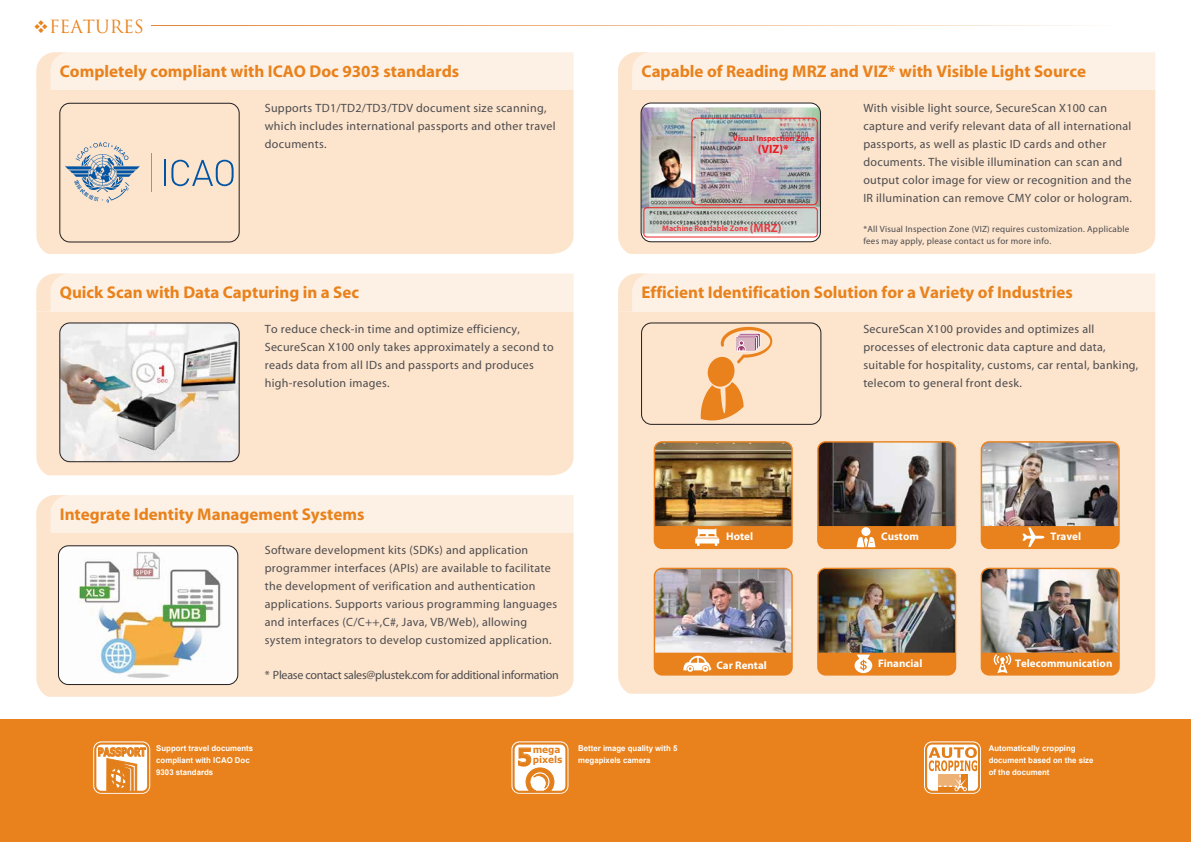
<style>
.page{position:relative;width:1191px;height:842px;background:#fff}
.page>*{position:absolute;margin:0;border:0;box-sizing:border-box;transform-origin:0 0}
.t1{font:700 24.1px "Verdana";color:#e37f1b;scale:.9 1}
.t2{font:17.7px "Trajan Pro";color:#e9821c}
.t3{font:700 17px "Myriad";color:#e9821c}
.t4{font:12px/18px "Myriad";letter-spacing:.025em;color:#4c4c4e}
.t5{font:12px "Myriad";letter-spacing:-.02em;color:#4c4c4e}
.t6{font:700 12px "Myriad";color:#ed1b23}
.t7{font:700 11.5px "Verdana";color:#e37f1b;scale:.7 1}
.t8{font:700 11px "Myriad Pro";color:#fff}
.t9{font:700 9.5px/10.2px "Verdana";color:#e37f1b;scale:.95 1}
.t10{font:9px/12px "Myriad";letter-spacing:.025em;color:#4c4c4e}
.t11{font:700 8.1px "Myriad";color:#ed1b23}
.t12{font:700 8px/12px "Arial";color:#fff}
.s1{font-size:12px}
</style>
<div class="page">
<div style="left:0;top:720px;width:1191px;height:122px;background:#e9821c"></div>
<div style="left:618px;top:90px;width:537px;height:164px;background:#fde4cd"></div>
<div style="left:618px;top:52px;width:537px;height:38px;background:#fdf1e5"></div>
<svg style="left:618px;top:52px;width:28px;height:38px"></svg>
<div style="left:618px;top:311px;width:537px;height:383px;background:#fde4cd"></div>
<div style="left:618px;top:274px;width:537px;height:37px;background:#fdf1e5"></div>
<svg style="left:618px;top:274px;width:28px;height:37px"></svg>
<svg style="left:93px;top:741px;width:58px;height:53px"></svg>
<svg style="left:511px;top:741px;width:58px;height:53px"></svg>
<svg style="left:924px;top:741px;width:57px;height:53px"></svg>
<div style="left:36px;top:90px;width:537px;height:164px;background:#fde4cd"></div>
<div style="left:36px;top:52px;width:537px;height:38px;background:#fdf1e5"></div>
<svg style="left:36px;top:52px;width:29px;height:38px"></svg>
<div style="left:36px;top:311px;width:537px;height:164px;background:#fde4cd"></div>
<div style="left:36px;top:274px;width:537px;height:37px;background:#fdf1e5"></div>
<svg style="left:36px;top:274px;width:28px;height:37px"></svg>
<div style="left:36px;top:533px;width:537px;height:164px;background:#fde4cd"></div>
<div style="left:36px;top:495px;width:537px;height:38px;background:#fdf1e5"></div>
<svg style="left:36px;top:495px;width:29px;height:38px"></svg>
<svg style="left:65px;top:142px;width:74px;height:61px;background:#c3c3c3"></svg>
<hr style="left:164px;top:160px;width:2px;height:26px;background:#0054a4">
<svg style="left:171px;top:160px;width:63px;height:26px;background:#c6c4c4"></svg>
<hr style="left:151px;top:154px;width:1px;height:38px;background:#8c99a1">
<svg style="left:151px;top:25px;width:943px;height:1px"></svg>
<div style="left:60px;top:103px;width:179px;height:139px;border:1px solid #221e1f;border-radius:10px"></div>
<svg style="left:641px;top:103px;width:179px;height:139px"></svg>
<img style="left:641px;top:107px;width:179px;height:126px">
<div style="left:641px;top:103px;width:179px;height:139px;border:1px solid #221e1f;border-radius:10px"></div>
<div style="left:691px;top:118px;width:126px;height:87px;border:1px solid #ed2123;border-radius:5px"></div>
<div style="left:643px;top:207px;width:174px;height:30px;border:1px solid #ed2123;border-radius:3px"></div>
<div style="left:641px;top:323px;width:180px;height:102px;border:1px solid #221e1f;border-radius:10px"></div>
<svg style="left:700px;top:327px;width:72px;height:93px;background:#f4c296"></svg>
<img style="left:654px;top:442px;width:138px;height:84px">
<div style="left:653px;top:441px;width:139px;height:108px;border:1px solid #e9821c;border-radius:8px"></div>
<img style="left:818px;top:442px;width:137px;height:84px">
<div style="left:817px;top:441px;width:139px;height:108px;border:1px solid #e9821c;border-radius:8px"></div>
<img style="left:981px;top:442px;width:138px;height:84px">
<div style="left:980px;top:441px;width:139px;height:108px;border:1px solid #e9821c;border-radius:8px"></div>
<img style="left:654px;top:568px;width:138px;height:85px">
<div style="left:653px;top:568px;width:139px;height:107px;border:1px solid #e9821c;border-radius:8px"></div>
<img style="left:818px;top:568px;width:137px;height:85px">
<div style="left:817px;top:568px;width:139px;height:107px;border:1px solid #e9821c;border-radius:8px"></div>
<img style="left:981px;top:568px;width:138px;height:85px">
<div style="left:980px;top:568px;width:139px;height:107px;border:1px solid #e9821c;border-radius:8px"></div>
<svg style="left:981px;top:526px;width:138px;height:22px;background:#e98726"></svg>
<svg style="left:654px;top:653px;width:138px;height:22px;background:#ea8c2e"></svg>
<svg style="left:818px;top:653px;width:137px;height:22px;background:#ea8b2c"></svg>
<svg style="left:654px;top:526px;width:138px;height:22px;background:#ea8d31"></svg>
<svg style="left:818px;top:526px;width:137px;height:22px;background:#e98727"></svg>
<div style="left:861px;top:527px;width:9px;height:9px;background:#fff;border-radius:50%"></div>
<svg style="left:981px;top:653px;width:138px;height:22px;background:#e98725"></svg>
<img style="left:60px;top:323px;width:179px;height:139px">
<div style="left:60px;top:323px;width:179px;height:139px;border:1px solid #221e1f;border-radius:10px"></div>
<img style="left:58px;top:546px;width:180px;height:138px">
<div style="left:58px;top:545px;width:180px;height:140px;border:1px solid #221e1f;border-radius:10px"></div>
<h2 class="t2" style="left:33px;top:15px;width:112px">❖FEATURES</h2>
<h3 class="t3" style="left:60px;top:62px;width:401px">Completely compliant with ICAO Doc 9303 standards</h3>
<p class="t4" style="left:265px;top:99px;width:292px">Supports TD1/TD2/TD3/TDV document size scanning, which includes international passports and other travel documents.</p>
<h3 class="t3" style="left:60px;top:284px;width:301px">Quick Scan with Data Capturing in a Sec</h3>
<p class="t4" style="left:265px;top:320px;width:290px">To reduce check-in time and optimize efficiency, SecureScan X100 only takes approximately a second to reads data from all IDs and passports and produces high-resolution images.</p>
<h3 class="t3" style="left:60px;top:505px;width:306px">Integrate Identity Management Systems</h3>
<p class="t4" style="left:265px;top:542px;width:294px">Software development kits (SDKs) and application programmer interfaces (APIs) are available to facilitate the development of verification and authentication applications. Supports various programming languages and interfaces (C/C++,C#, Java, VB/Web), allowing system integrators to develop customized application.</p>
<p class="t5" style="left:265px;top:669px;width:295px">* Please contact sales@plustek.com for additional information</p>
<h3 class="t3" style="left:641px;top:62px;width:446px">Capable of Reading MRZ and VIZ* with Visible Light Source</h3>
<p class="t11" style="left:733px;top:134px;width:83px">Visual Inspection Zone</p>
<p class="t6" style="left:758px;top:142px;width:32px">(VIZ)*</p>
<p class="t11" style="left:662px;top:224px;width:121px">Machine Readable Zone <span class="s1">(MRZ)</span></p>
<p class="t4" style="left:863px;top:99px;width:270px">With visible light source, SecureScan X100 can capture and verify relevant data of all international passports, as well as plastic ID cards and other documents. The visible illumination can scan and output color image for view or recognition and the IR illumination can remove CMY color or hologram.</p>
<p class="t10" style="left:863px;top:223px;width:267px">*All Visual Inspection Zone (VIZ) requires customization. Applicable fees may apply, please contact us for more info.</p>
<h3 class="t3" style="left:641px;top:284px;width:433px">Efficient Identification Solution for a Variety of Industries</h3>
<p class="t4" style="left:863px;top:320px;width:277px">SecureScan X100 provides and optimizes all processes of electronic data capture and data, suitable for hospitality, customs, car rental, banking, telecom to general front desk.</p>
<p class="t8" style="left:726px;top:529px;width:28px">Hotel</p>
<p class="t8" style="left:881px;top:529px;width:39px">Custom</p>
<p class="t8" style="left:716px;top:658px;width:52px">Car Rental</p>
<p class="t8" style="left:878px;top:656px;width:46px">Financial</p>
<p class="t8" style="left:1050px;top:529px;width:32px">Travel</p>
<p class="t8" style="left:1015px;top:656px;width:99px">Telecommunication</p>
<p class="t12" style="left:156px;top:742px;width:98px">Support travel documents compliant with ICAO Doc<br>9303 standards</p>
<p class="t12" style="left:578px;top:742px;width:101px">Better image quality with 5 megapixels camera</p>
<p class="t12" style="left:988px;top:742px;width:106px">Automatically cropping document based on the size of the document</p>
<p class="t7" style="left:98px;top:744px;width:70px">PASSPORT</p>
<h1 class="t1" style="left:517px;top:741px;width:19px">5</h1>
<p class="t9" style="left:533px;top:744px;width:33px">mega pixels</p>
</div>
